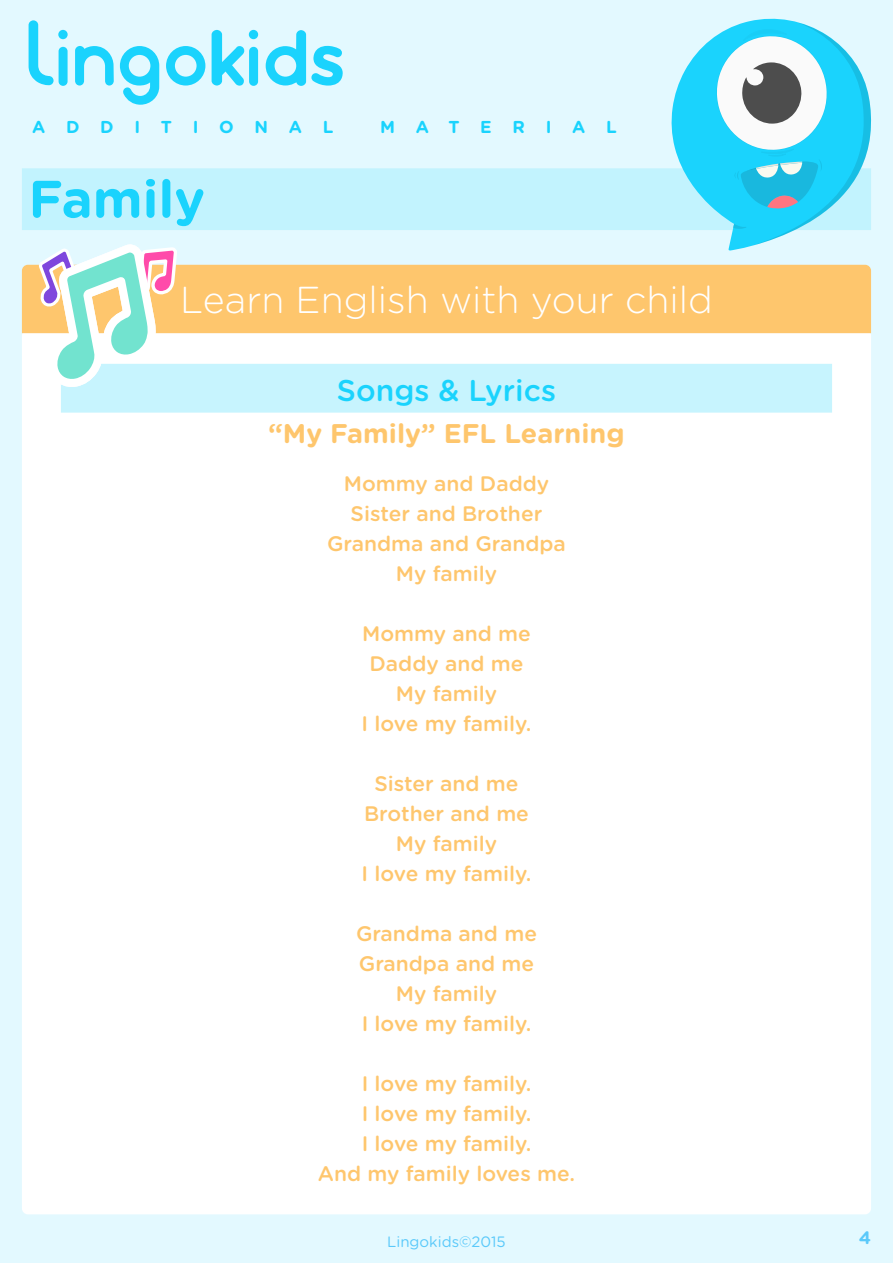
<style>
.page{position:relative;width:893px;height:1263px;background:#ddf8ff}
.page>*{position:absolute;margin:0;border:0;box-sizing:border-box;transform-origin:0 0}
.t1{font:700 52.5px "Gotham Rounded";color:#1ad3fd}
.t2{font:300 37.5px "Gotham Rounded";color:#fff}
.t3{font:500 30px "Gotham Rounded";color:#1ad3fd}
.t4{font:700 27px "Gotham Rounded";color:#fec66d}
.t5{font:500 21px/30px "Gotham Rounded";color:#fec66d;text-align:center}
.t6{font:700 18px "Gotham Rounded";color:#5ac9fa}
.t7{font:700 17.25px "Gotham Rounded";letter-spacing:1.2em;color:#1ad3fd}
.t8{font:15px "Gotham Rounded";color:#5ac9fa}
</style>
<div class="page">
<div style="left:22px;top:330px;width:849px;height:884px;background:#fff;border-radius:6px"></div>
<div style="left:22px;top:265px;width:849px;height:68px;background:#fec66d"></div>
<div style="left:61px;top:364px;width:771px;height:49px;background:#c7f4fe"></div>
<svg style="left:34px;top:244px;width:147px;height:143px"></svg>
<svg style="left:166px;top:46px;width:39px;height:40px"></svg>
<div style="left:58px;top:30px;width:10px;height:9px;background:#1ad3fd;border-radius:50%"></div>
<div style="left:59px;top:47px;width:9px;height:39px;background:#1ad3fd;border-radius:4px"></div>
<div style="left:249px;top:30px;width:9px;height:9px;background:#1ad3fd;border-radius:50%"></div>
<svg style="left:212px;top:30px;width:33px;height:56px"></svg>
<div style="left:249px;top:47px;width:9px;height:39px;background:#1ad3fd;border-radius:4px"></div>
<svg style="left:29px;top:20px;width:25px;height:65px"></svg>
<svg style="left:120px;top:46px;width:39px;height:59px"></svg>
<svg style="left:75px;top:46px;width:39px;height:40px"></svg>
<svg style="left:266px;top:30px;width:77px;height:56px"></svg>
<div style="left:22px;top:168px;width:849px;height:62px;background:#c2f3fe"></div>
<svg style="left:671px;top:18px;width:125px;height:233px"></svg>
<svg style="left:715px;top:22px;width:156px;height:225px"></svg>
<p class="t7" style="left:32px;top:114px;width:303px">ADDITIONAL</p>
<p class="t7" style="left:380px;top:114px;width:238px">MATERIAL</p>
<h1 class="t1" style="left:28px;top:160px;width:178px">Family</h1>
<h2 class="t2" style="left:180px;top:275px;width:534px">Learn English with your child</h2>
<h3 class="t3" style="left:337px;top:369px;width:221px">Songs &amp; Lyrics</h3>
<p class="t4" style="left:268px;top:413px;width:358px">“My Family” EFL Learning</p>
<p class="t5" style="left:327px;top:467px;width:240px">Mommy and Daddy<br>Sister and Brother<br>Grandma and Grandpa<br>My family</p>
<p class="t5" style="left:362px;top:617px;width:171px">Mommy and me<br>Daddy and me<br>My family<br>I love my family.</p>
<p class="t5" style="left:362px;top:767px;width:171px">Sister and me<br>Brother and me<br>My family<br>I love my family.</p>
<p class="t5" style="left:356px;top:917px;width:182px">Grandma and me<br>Grandpa and me<br>My family<br>I love my family.</p>
<p class="t5" style="left:318px;top:1067px;width:259px">I love my family.<br>I love my family.<br>I love my family.<br>And my family loves me.</p>
<p class="t8" style="left:387px;top:1231px;width:120px">Lingokids©2015</p>
<p class="t6" style="left:859px;top:1225px;width:14px">4</p>
</div>
